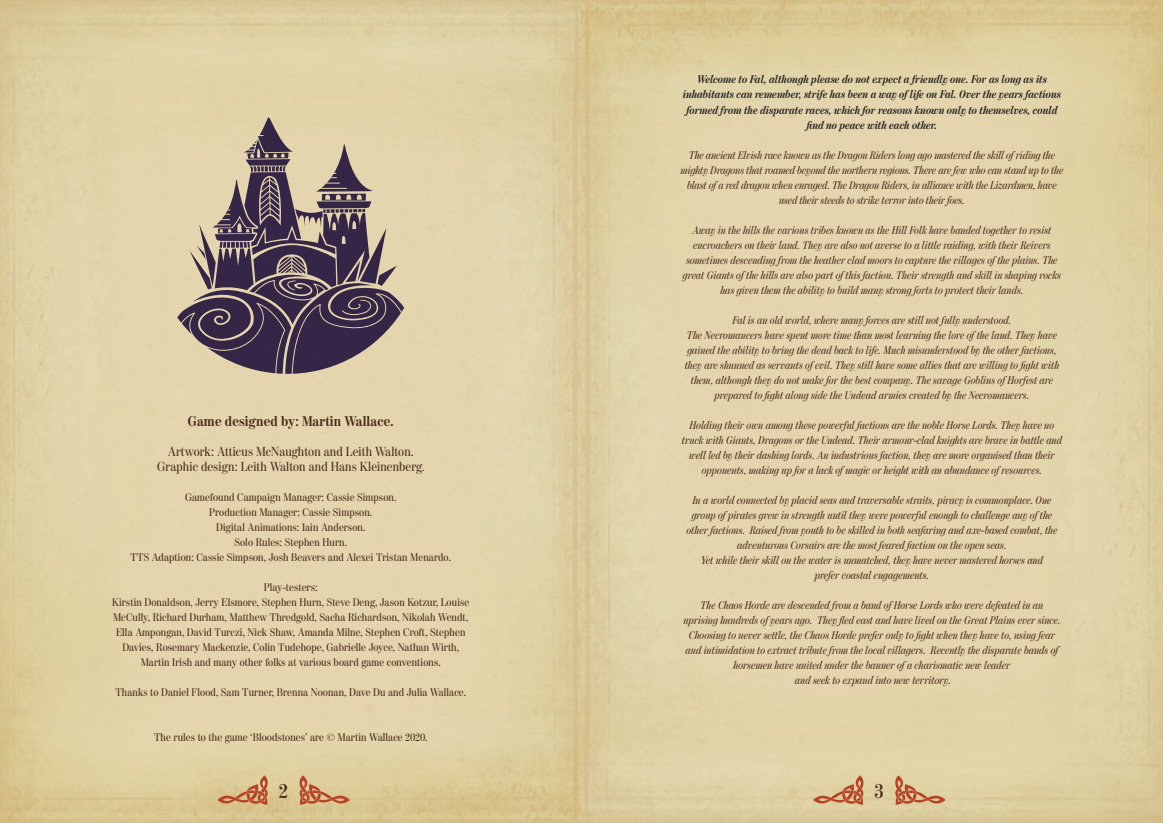
<style>
.page{position:relative;width:1163px;height:823px;background:#fff}
.page>*{position:absolute;margin:0;border:0;box-sizing:border-box;transform-origin:0 0}
.t1{font:600 20px "Moderno FB Cond";color:#4b2b1a}
.t2{font:700 14px "Moderno FB Cond";letter-spacing:.01em;color:#4b2b1a}
.t3{font:13px/15px "Moderno FB Cond";letter-spacing:.01em;color:#4b2b1a;text-align:center}
.t4{font:italic 11px/15px "Moderno FB Cond";letter-spacing:.01em;color:#4b2b1a;text-align:center}
.t5{font:11px/15px "Moderno FB Cond";letter-spacing:.01em;color:#4b2b1a;text-align:center}
.t6{font:italic 700 11px/15px "Moderno FB Cond";letter-spacing:.01em;color:#231f20;text-align:center}
.s1{font-size:11px}
</style>
<div class="page">
<img style="left:0;top:0;width:1162px;height:822px">
<svg style="left:177px;top:117px;width:227px;height:256px;background:#93837d"></svg>
<svg style="left:299px;top:775px;width:51px;height:29px"></svg>
<svg style="left:217px;top:775px;width:51px;height:29px"></svg>
<svg style="left:895px;top:775px;width:50px;height:29px"></svg>
<svg style="left:813px;top:775px;width:50px;height:29px"></svg>
<p class="t6" style="left:683px;top:73px;width:380px">Welcome to Fal, although please do not expect a friendly one. For as long as its inhabitants can remember, strife has been a way of life on Fal. Over the years factions formed from the disparate races, which for reasons known only to themselves, could find no peace with each other.</p>
<p class="t4" style="left:681px;top:148px;width:384px">The ancient Elvish race known as the Dragon Riders long ago mastered the skill of riding the mighty Dragons that roamed beyond the northern regions. There are few who can stand up to the blast of a red dragon when enraged. The Dragon Riders, in alliance with the Lizardmen, have used their steeds to strike terror into their foes.</p>
<p class="t4" style="left:683px;top:223px;width:379px">Away in the hills the various tribes known as the Hill Folk have banded together to resist encroachers on their land. They are also not averse to a little raiding, with their Reivers sometimes descending from the heather clad moors to capture the villages of the plains. The great Giants of the hills are also part of this faction. Their strength and skill in shaping rocks has given them the ability to build many strong forts to protect their lands.</p>
<p class="t4" style="left:685px;top:313px;width:376px">Fal is an old world, where many forces are still not fully understood.<br>The Necromancers have spent more time than most learning the lore of the land. They have gained the ability to bring the dead back to life. Much misunderstood by the other factions, they are shunned as servants of evil. They still have some allies that are willing to fight with them, although they do not make for the best company. The savage Goblins of Horfest are prepared to fight along side the Undead armies created by the Necromancers.</p>
<p class="t4" style="left:682px;top:418px;width:381px">Holding their own among these powerful factions are the noble Horse Lords. They have no truck with Giants, Dragons or the Undead. Their armour-clad knights are brave in battle and well led by their dashing lords. An industrious faction, they are more organised than their opponents, making up for a lack of magic or height with an abundance of resources.</p>
<p class="t4" style="left:686px;top:493px;width:372px">In a world connected by placid seas and traversable straits, piracy is commonplace. One group of pirates grew in strength until they were powerful enough to challenge any of the other factions. Raised from youth to be skilled in both seafaring and axe-based combat, the adventurous Corsairs are the most feared faction on the open seas.<br>Yet while their skill on the water is unmatched, they have never mastered horses and<br>prefer coastal engagements.</p>
<p class="t4" style="left:683px;top:598px;width:378px">The Chaos Horde are descended from a band of Horse Lords who were defeated in an uprising hundreds of years ago. They fled east and have lived on the Great Plains ever since.<br>Choosing to never settle, the Chaos Horde prefer only to fight when they have to, using fear and intimidation to extract tribute from the local villagers. Recently the disparate bands of horsemen have united under the banner of a charismatic new leader<br>and seek to expand into new territory.</p>
<p class="t2" style="left:188px;top:413px;width:207px">Game designed by: Martin Wallace.</p>
<p class="t3" style="left:157px;top:444px;width:268px">Artwork: Atticus McNaughton and Leith Walton.<br>Graphic design: Leith Walton and Hans Kleinenberg<span class="s1">.</span></p>
<p class="t5" style="left:130px;top:489px;width:322px">Gamefound Campaign Manager: Cassie Simpson.<br>Production Manager: Cassie Simpson.<br>Digital Animations: Iain Anderson.<br>Solo Rules: Stephen Hurn.<br>TTS Adaption: Cassie Simpson, Josh Beavers and Alexei Tristan Menardo.</p>
<p class="t5" style="left:112px;top:579px;width:358px">Play-testers:<br>Kirstin Donaldson, Jerry Elsmore, Stephen Hurn, Steve Deng, Jason Kotzur, Louise McCully, Richard Durham, Matthew Thredgold, Sacha Richardson, Nikolah Wendt, Ella Ampongan, David Turczi, Nick Shaw, Amanda Milne, Stephen Croft, Stephen Davies, Rosemary Mackenzie, Colin Tudehope, Gabrielle Joyce, Nathan Wirth, Martin Irish and many other folks at various board game conventions.</p>
<p class="t5" style="left:115px;top:684px;width:352px">Thanks to Daniel Flood, Sam Turner, Brenna Noonan, Dave Du and Julia Wallace.</p>
<p class="t5" style="left:154px;top:729px;width:274px">The rules to the game ‘Bloodstones’ are © Martin Wallace 2020.</p>
<h1 class="t1" style="left:279px;top:779px;width:10px">2</h1>
<h1 class="t1" style="left:874px;top:779px;width:10px">3</h1>
</div>
